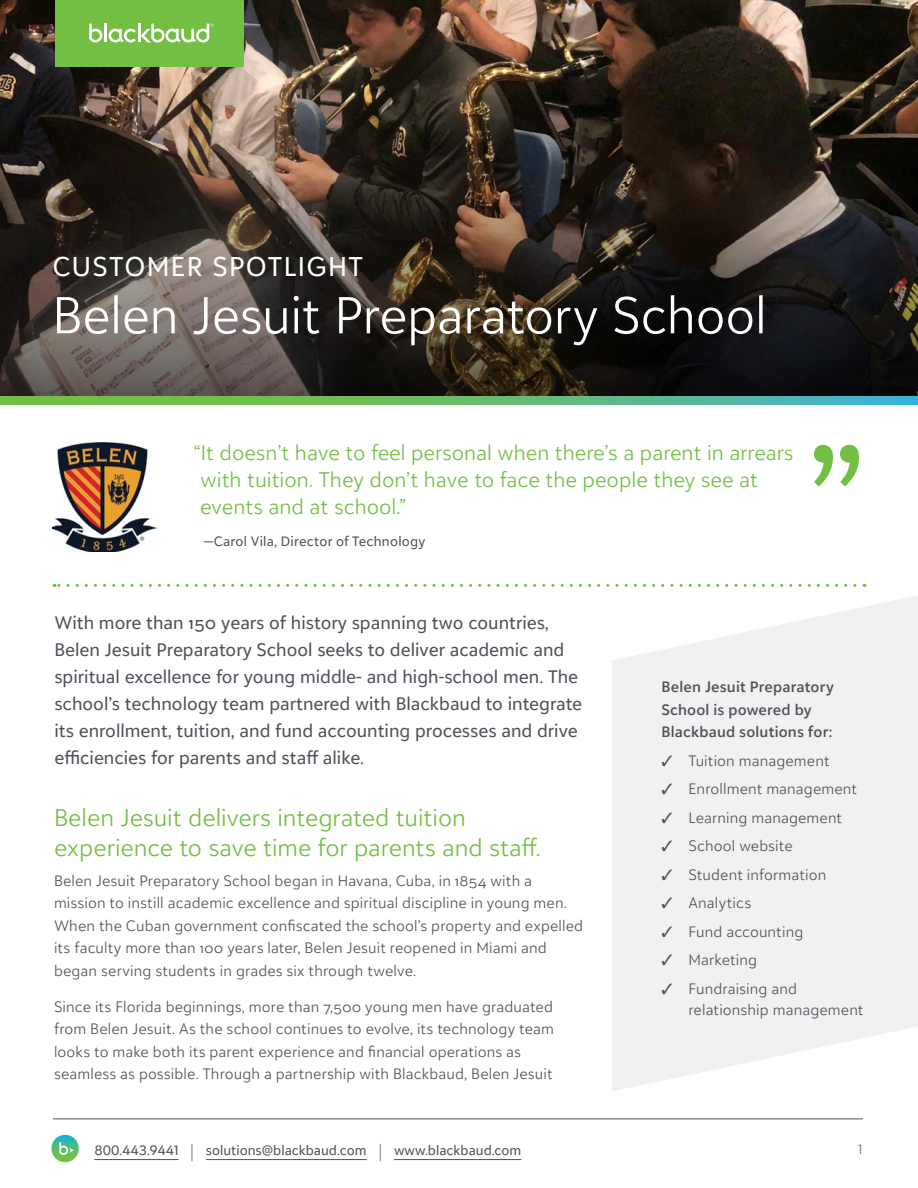
<style>
.page{position:relative;width:918px;height:1188px;background:#fff}
.page>*{position:absolute;margin:0;border:0;box-sizing:border-box;transform-origin:0 0}
.t1{font:300 51px "Blackbaud Sans";letter-spacing:-.01em;color:#fff}
.t2{font:27px "Blackbaud Sans";letter-spacing:.05em;color:#fff}
.t3{font:300 24px/30px "Blackbaud Sans";color:#72bf44}
.t4{font:300 21px/27px "Blackbaud Sans";color:#72bf44}
.t5{font:18px/27px "Blackbaud Sans";color:#4d525a}
.t6{font:300 15px/22.5px "Blackbaud Sans";letter-spacing:.01em;color:#4e535b}
.t7{font:600 15px/22.5px "Blackbaud Sans";letter-spacing:.01em;color:#4e535b}
.t8{font:13.5px "Blackbaud Sans";color:#4d525a}
.t9{font:13.5px "Blackbaud Sans";letter-spacing:.015em;color:#4e535b}
.t10{font:300 13.5px "Blackbaud Sans";color:#686d74}
.s1{font-weight:300;font-size:20.25px;color:#71757b}
</style>
<div class="page">
<hr style="left:53px;top:1119px;width:810px;height:1px;background:#4e535b">
<svg style="left:51px;top:1135px;width:28px;height:27px"></svg>
<svg style="left:59px;top:1142px;width:15px;height:13px"></svg>
<hr style="left:94px;top:1159px;width:85px;height:1px;background:#4d525a">
<hr style="left:206px;top:1159px;width:161px;height:1px;background:#4d525a">
<hr style="left:394px;top:1159px;width:127px;height:1px;background:#4d525a">
<img style="left:0;top:0;width:918px;height:94px">
<img style="left:0;top:94px;width:918px;height:302px">
<img style="left:53px;top:442px;width:103px;height:110px">
<svg style="left:0;top:396px;width:918px;height:9px;background:#62ba76"></svg>
<svg style="left:612px;top:596px;width:306px;height:495px;fill:#f1f1f2"></svg>
<svg style="left:814px;top:445px;width:45px;height:41px"></svg>
<svg style="left:54px;top:584px;width:801px;height:3px"></svg>
<div style="left:55px;top:0;width:189px;height:67px;background:#72bf44"></div>
<svg style="left:89px;top:24px;width:13px;height:18px"></svg>
<hr style="left:104px;top:24px;width:3px;height:18px;background:#fff">
<svg style="left:109px;top:24px;width:105px;height:19px"></svg>
<h2 class="t2" style="left:53px;top:250px;width:312px">CUSTOMER SPOTLIGHT</h2>
<h1 class="t1" style="left:52px;top:284px;width:716px">Belen Jesuit Preparatory School</h1>
<h3 class="t4" style="left:200px;top:439px;width:595px;text-indent:-6px">“It doesn’t have to feel personal when there’s a parent in arrears with tuition. They don’t have to face the people they see at events and at school.”</h3>
<p class="t9" style="left:203px;top:532px;width:224px">—Carol Vila, Director of Technology</p>
<p class="t5" style="left:54px;top:609px;width:529px">With more than 150 years of history spanning two countries, Belen Jesuit Preparatory School seeks to deliver academic and spiritual excellence for young middle- and high-school men. The school’s technology team partnered with Blackbaud to integrate its enrollment, tuition, and fund accounting processes and drive efficiencies for parents and staff alike.</p>
<h3 class="t3" style="left:54px;top:803px;width:488px">Belen Jesuit delivers integrated tuition experience to save time for parents and staff.</h3>
<p class="t6" style="left:54px;top:869px;width:531px">Belen Jesuit Preparatory School began in Havana, Cuba, in 1854 with a mission to instill academic excellence and spiritual discipline in young men.<br>When the Cuban government confiscated the school’s property and expelled its faculty more than 100 years later, Belen Jesuit reopened in Miami and began serving students in grades six through twelve.</p>
<p class="t6" style="left:54px;top:995px;width:501px">Since its Florida beginnings, more than 7,500 young men have graduated from Belen Jesuit. As the school continues to evolve, its technology team looks to make both its parent experience and financial operations as seamless as possible. Through a partnership with Blackbaud, Belen Jesuit</p>
<p class="t7" style="left:662px;top:675px;width:174px">Belen Jesuit Preparatory<br>School is powered by<br>Blackbaud solutions for:</p>
<p class="t6" style="left:662px;top:749px;width:170px">✓ Tuition management</p>
<p class="t6" style="left:662px;top:777px;width:197px">✓ Enrollment management</p>
<p class="t6" style="left:662px;top:806px;width:182px">✓ Learning management</p>
<p class="t6" style="left:662px;top:834px;width:133px">✓ School website</p>
<p class="t6" style="left:662px;top:863px;width:166px">✓ Student information</p>
<p class="t6" style="left:662px;top:891px;width:91px">✓ Analytics</p>
<p class="t6" style="left:662px;top:920px;width:143px">✓ Fund accounting</p>
<p class="t6" style="left:662px;top:948px;width:97px">✓ Marketing</p>
<p class="t6" style="left:688px;top:978px;width:177px;line-height:21px;text-indent:-27px">✓ Fundraising and relationship management</p>
<p class="t8" style="left:94px;top:1142px;width:429px">800.443.9441 <span class="s1">|</span> solutions@blackbaud.com <span class="s1">|</span> www.blackbaud.com</p>
<p class="t10" style="left:858px;top:1141px;width:6px">1</p>
</div>
